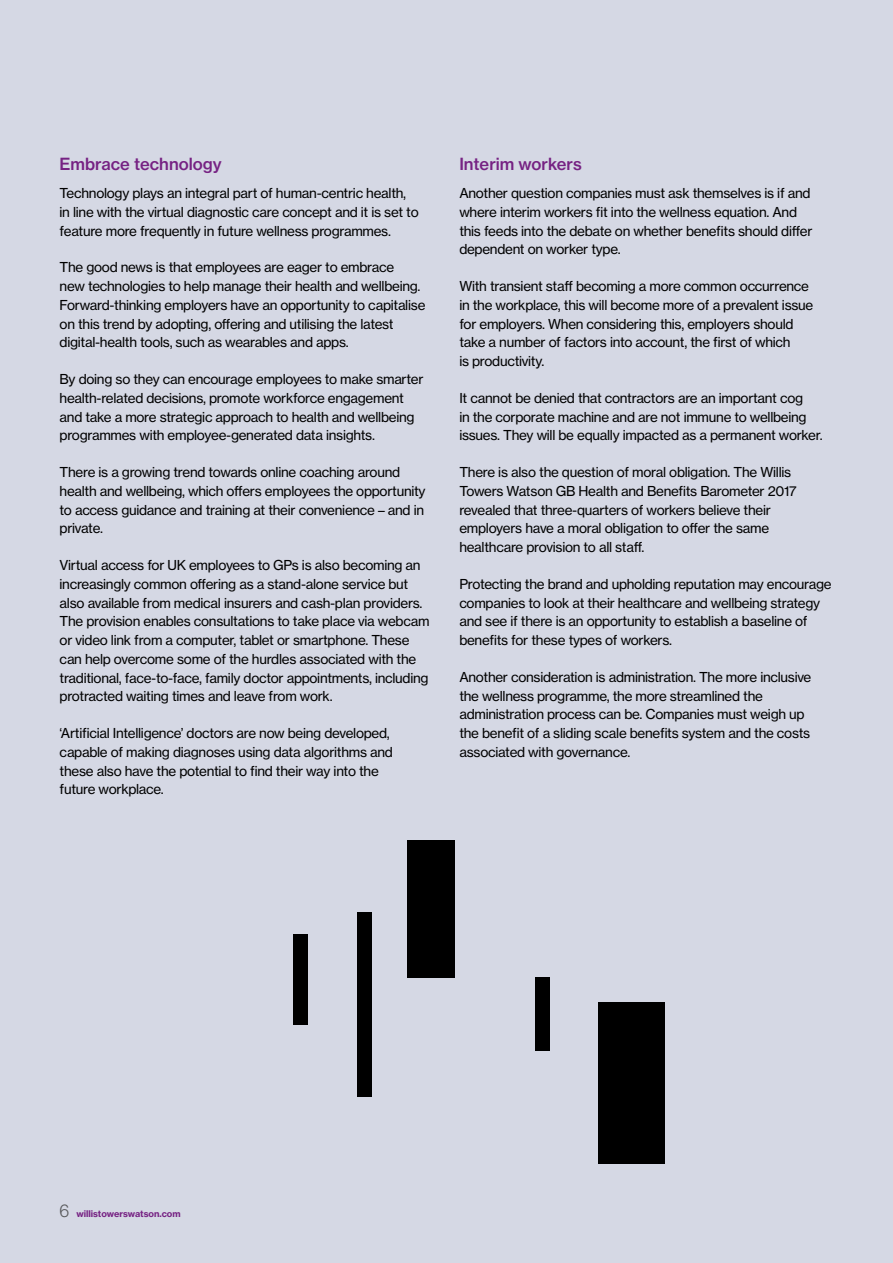
<style>
.page{position:relative;width:893px;height:1263px;background:#d5d8e4}
.page>*{position:absolute;margin:0;border:0;box-sizing:border-box;transform-origin:0 0}
.t1{font:16.5px "N Haas Grotesk TX Std 65 Md";color:#762283}
.t2{font:13.5px/18.8px "N Haas Grotesk TX Std 55 Rg";letter-spacing:-.02em;color:#000}
.t3{font:9px "N Haas Grotesk TX Std 75 Bd";color:#762283}
.s1{font-family:"N Haas Grotesk DS Std 45 Lt";font-size:18px;color:#58595b}
</style>
<div class="page">
<div style="left:598px;top:1002px;width:67px;height:162px;background:#000"></div>
<div style="left:357px;top:911px;width:14px;height:185px;background:#000"></div>
<div style="left:293px;top:934px;width:15px;height:90px;background:#000"></div>
<div style="left:535px;top:978px;width:15px;height:73px;background:#000"></div>
<div style="left:407px;top:840px;width:47px;height:138px;background:#000"></div>
<p class="t1" style="left:60px;top:154px;width:164px">Embrace technology</p>
<p class="t2" style="left:60px;top:184px;width:361px">Technology plays an integral part of human-centric health, in line with the virtual diagnostic care concept and it is set to feature more frequently in future wellness programmes.</p>
<p class="t2" style="left:60px;top:258px;width:367px">The good news is that employees are eager to embrace<br>new technologies to help manage their health and wellbeing.<br>Forward-thinking employers have an opportunity to capitalise on this trend by adopting, offering and utilising the latest digital-health tools, such as wearables and apps.</p>
<p class="t2" style="left:60px;top:370px;width:365px">By doing so they can encourage employees to make smarter health-related decisions, promote workforce engagement and take a more strategic approach to health and wellbeing programmes with employee-generated data insights.</p>
<p class="t2" style="left:60px;top:463px;width:368px">There is a growing trend towards online coaching around health and wellbeing, which offers employees the opportunity to access guidance and training at their convenience – and in private.</p>
<p class="t2" style="left:60px;top:556px;width:371px">Virtual access for UK employees to GPs is also becoming an increasingly common offering as a stand-alone service but also available from medical insurers and cash-plan providers.<br>The provision enables consultations to take place via webcam or video link from a computer, tablet or smartphone. These can help overcome some of the hurdles associated with the traditional, face-to-face, family doctor appointments, including protracted waiting times and leave from work.</p>
<p class="t2" style="left:60px;top:724px;width:335px">‘Artificial Intelligence’ doctors are now being developed, capable of making diagnoses using data algorithms and these also have the potential to find their way into the future workplace.</p>
<p class="t1" style="left:459px;top:154px;width:124px">Interim workers</p>
<p class="t2" style="left:459px;top:184px;width:355px">Another question companies must ask themselves is if and where interim workers fit into the wellness equation. And this feeds into the debate on whether benefits should differ dependent on worker type.</p>
<p class="t2" style="left:459px;top:277px;width:355px">With transient staff becoming a more common occurrence in the workplace, this will become more of a prevalent issue for employers. When considering this, employers should take a number of factors into account, the first of which<br>is productivity.</p>
<p class="t2" style="left:459px;top:389px;width:365px">It cannot be denied that contractors are an important cog<br>in the corporate machine and are not immune to wellbeing issues. They will be equally impacted as a permanent worker.</p>
<p class="t2" style="left:459px;top:463px;width:339px">There is also the question of moral obligation. The Willis Towers Watson GB Health and Benefits Barometer 2017 revealed that three-quarters of workers believe their employers have a moral obligation to offer the same healthcare provision to all staff.</p>
<p class="t2" style="left:459px;top:575px;width:374px">Protecting the brand and upholding reputation may encourage companies to look at their healthcare and wellbeing strategy and see if there is an opportunity to establish a baseline of benefits for these types of workers.</p>
<p class="t2" style="left:459px;top:668px;width:354px">Another consideration is administration. The more inclusive the wellness programme, the more streamlined the administration process can be. Companies must weigh up the benefit of a sliding scale benefits system and the costs associated with governance.</p>
<p class="t3" style="left:59px;top:1208px;width:123px"><span class="s1">6</span> willistowerswatson.com</p>
</div>
